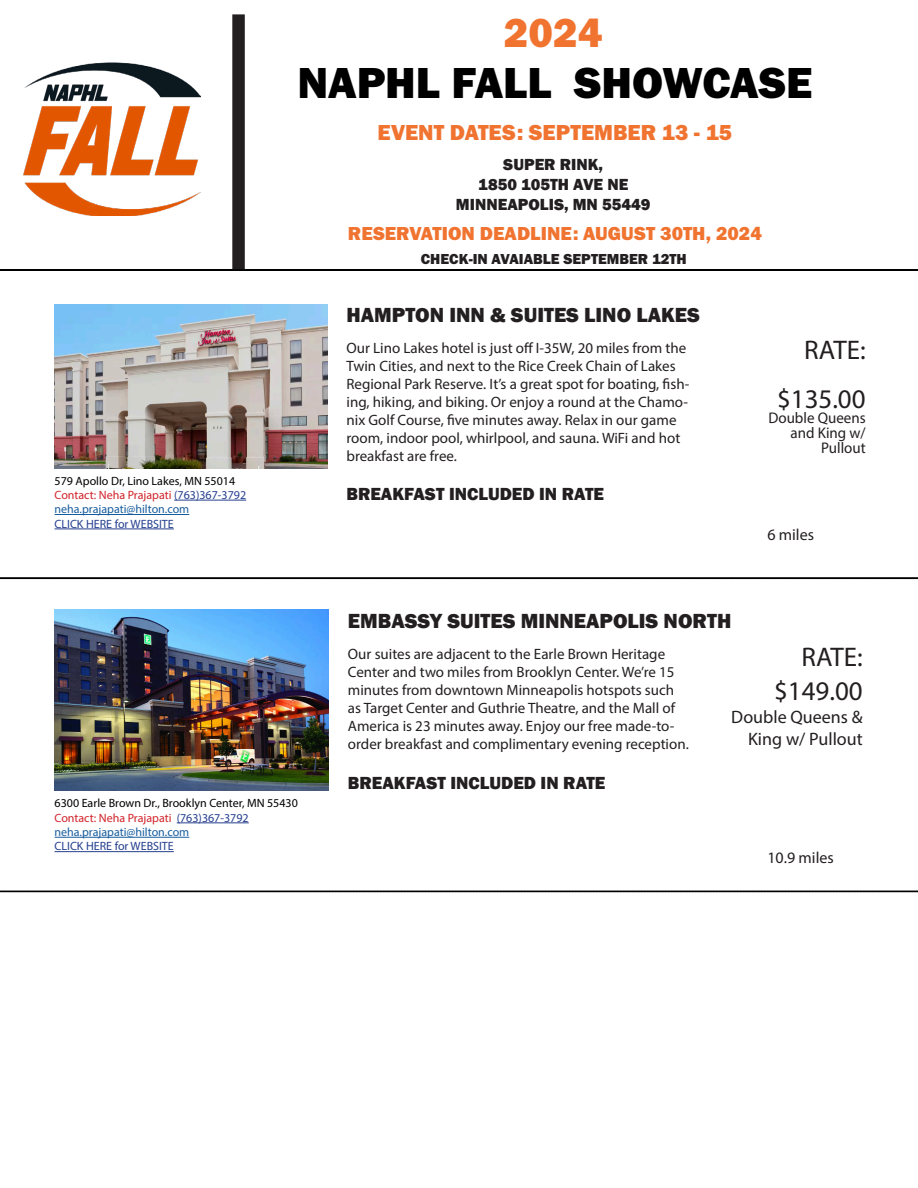
<style>
.page{position:relative;width:918px;height:1188px;background:#fff}
.page>*{position:absolute;margin:0;border:0;box-sizing:border-box;transform-origin:0 0}
.t1{font:45px "Franklin Gothic URW Hea";color:#000}
.t2{font:42px "Franklin Gothic URW Hea";color:#f07330}
.t3{font:27px "Myriad Pro";color:#231f20}
.t4{font:22.5px "Franklin Gothic URW Hea";color:#f07330}
.t5{font:800 21px "Franklin Gothic";color:#231f20}
.t6{font:19.5px "Franklin Gothic URW Hea";color:#f07330}
.t7{font:800 18px "Franklin Gothic";color:#231f20}
.t8{font:18px/22.5px "Myriad Pro";color:#231f20;text-align:right}
.t9{font:800 16.5px "Franklin Gothic";color:#231f20}
.t10{font:16.05px "Myriad Pro";color:#231f20}
.t11{font:15.45px/15px "Myriad Pro";color:#231f20;text-align:right}
.t12{font:15px/18px "Myriad Pro";color:#231f20}
.t13{font:15px "Franklin Gothic URW Hea";color:#231f20}
.t14{font:12px "Myriad Pro";color:#000}
.t15{font:12px "Myriad Pro";color:#d1232a}
.t16{font:12px "Myriad Pro";color:#175d9e}
.t17{font:12px "Myriad Pro";color:#253f8e}
.s1{color:#253f8e}
</style>
<div class="page">
<svg style="left:0;top:890px;width:918px;height:2px;background:#454545"></svg>
<svg style="left:0;top:577px;width:918px;height:2px;background:#191919"></svg>
<hr style="left:0;top:269px;width:918px;height:2px;background:#000">
<img style="left:23px;top:62px;width:178px;height:154px">
<div style="left:233px;top:15px;width:11px;height:253px;background:#231f20"></div>
<div style="left:232px;top:14px;width:13px;height:255px;border:2px solid #231f20"></div>
<hr style="left:174px;top:500px;width:72px;height:1px;background:#253f8e">
<hr style="left:55px;top:514px;width:134px;height:1px;background:#175d9e">
<hr style="left:55px;top:529px;width:119px;height:1px;background:#253f8e">
<img style="left:54px;top:304px;width:274px;height:164px">
<hr style="left:177px;top:823px;width:72px;height:1px;background:#253f8e">
<hr style="left:55px;top:837px;width:134px;height:1px;background:#175d9e">
<hr style="left:55px;top:851px;width:119px;height:1px;background:#253f8e">
<img style="left:55px;top:609px;width:273px;height:181px">
<p class="t2" style="left:504px;top:6px;width:100px">2024</p>
<p class="t1" style="left:297px;top:54px;width:516px">NAPHL FALL SHOWCASE</p>
<p class="t4" style="left:378px;top:117px;width:356px">EVENT DATES: SEPTEMBER 13 - 15</p>
<p class="t9" style="left:503px;top:154px;width:101px">SUPER RINK,</p>
<p class="t9" style="left:478px;top:174px;width:152px">1850 105TH AVE NE</p>
<p class="t9" style="left:456px;top:194px;width:196px">MINNEAPOLIS, MN 55449</p>
<p class="t6" style="left:348px;top:221px;width:415px">RESERVATION DEADLINE: AUGUST 30TH, 2024</p>
<p class="t14" style="left:55px;top:473px;width:182px">579 Apollo Dr, Lino Lakes, MN 55014</p>
<p class="t15" style="left:55px;top:487px;width:193px">Contact: Neha Prajapati <span class="s1">(763)367-3792</span></p>
<p class="t16" style="left:55px;top:502px;width:136px">neha.prajapati@hilton.com</p>
<p class="t17" style="left:55px;top:516px;width:121px">CLICK HERE for WEBSITE</p>
<p class="t14" style="left:55px;top:796px;width:245px">6300 Earle Brown Dr., Brooklyn Center, MN 55430</p>
<p class="t15" style="left:55px;top:810px;width:196px">Contact: Neha Prajapati <span class="s1">(763)367-3792</span></p>
<p class="t16" style="left:55px;top:825px;width:136px">neha.prajapati@hilton.com</p>
<p class="t17" style="left:55px;top:839px;width:121px">CLICK HERE for WEBSITE</p>
<p class="t13" style="left:421px;top:250px;width:268px">CHECK-IN AVAIABLE SEPTEMBER 12TH</p>
<p class="t5" style="left:346px;top:301px;width:355px">HAMPTON INN &amp; SUITES LINO LAKES</p>
<p class="t12" style="left:346px;top:338px;width:344px">Our Lino Lakes hotel is just off I-35W, 20 miles from the Twin Cities, and next to the Rice Creek Chain of Lakes Regional Park Reserve. It’s a great spot for boating, fish&shy;ing, hiking, and biking. Or enjoy a round at the Chamo&shy;nix Golf Course, five minutes away. Relax in our game room, indoor pool, whirlpool, and sauna. WiFi and hot breakfast are free.</p>
<p class="t7" style="left:346px;top:482px;width:259px">BREAKFAST INCLUDED IN RATE</p>
<p class="t3" style="left:804px;top:333px;width:63px">RATE:</p>
<p class="t3" style="left:777px;top:382px;width:90px">$135.00</p>
<p class="t11" style="left:768px;top:410px;width:99px">Double Queens and King w/<br>Pullout</p>
<p class="t10" style="left:767px;top:525px;width:48px">6 miles</p>
<p class="t5" style="left:348px;top:608px;width:385px">EMBASSY SUITES MINNEAPOLIS NORTH</p>
<p class="t12" style="left:348px;top:645px;width:342px">Our suites are adjacent to the Earle Brown Heritage Center and two miles from Brooklyn Center. We’re 15 minutes from downtown Minneapolis hotspots such as Target Center and Guthrie Theatre, and the Mall of America is 23 minutes away. Enjoy our free made-to&shy;order breakfast and complimentary evening reception.</p>
<p class="t7" style="left:348px;top:771px;width:259px">BREAKFAST INCLUDED IN RATE</p>
<p class="t3" style="left:801px;top:640px;width:63px">RATE:</p>
<p class="t3" style="left:774px;top:674px;width:90px">$149.00</p>
<p class="t8" style="left:731px;top:705px;width:133px">Double Queens &amp;<br>King w/ Pullout</p>
<p class="t10" style="left:767px;top:848px;width:68px">10.9 miles</p>
</div>
